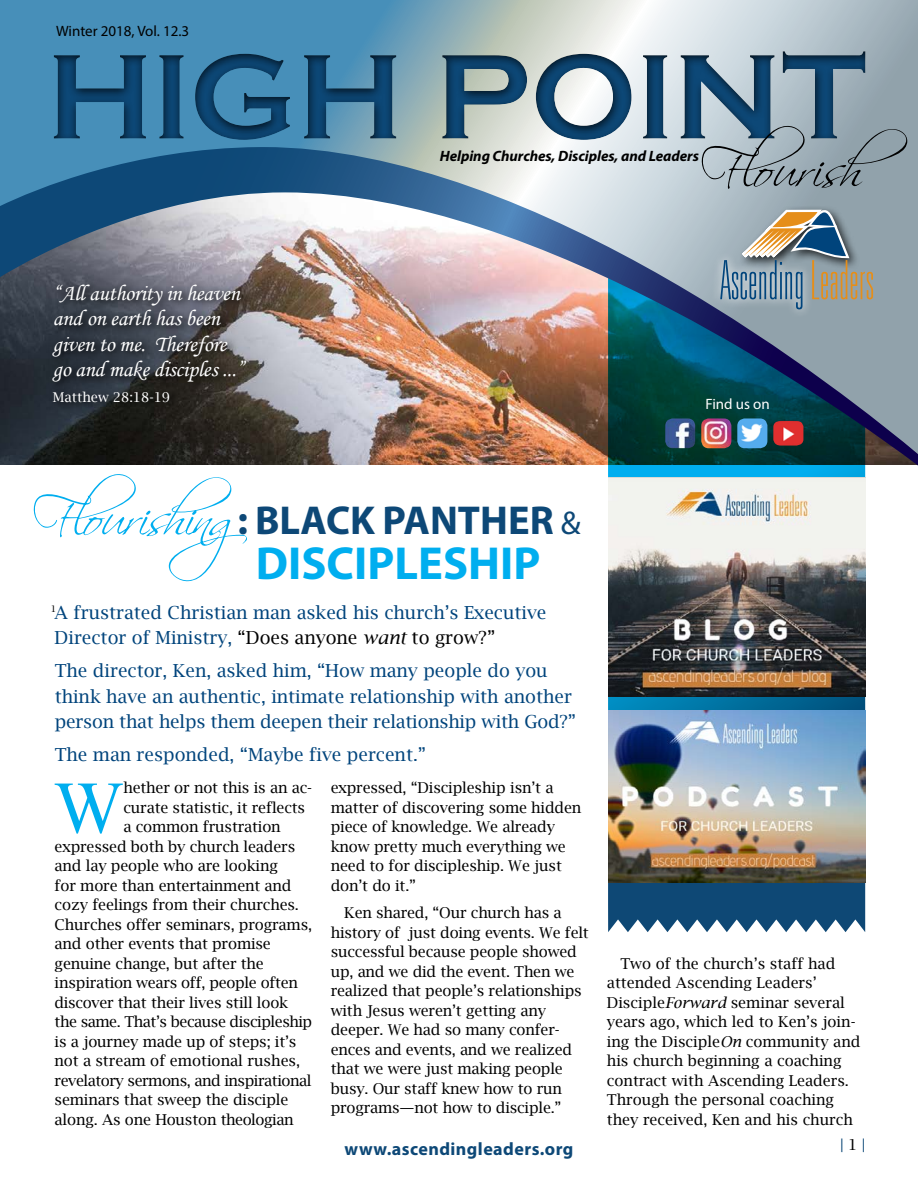
<style>
.page{position:relative;width:918px;height:1188px;background:#fff}
.page>*{position:absolute;margin:0;border:0;box-sizing:border-box;transform-origin:0 0}
.t1{font:73.95px "Times New Roman";color:#00aeef}
.t2{font:700 46.5px "Myriad Pro";color:#00aeef}
.t3{font:700 40.5px "Myriad Pro";color:#0d4877}
.t4{font:22.5px/25.5px "Monotype Corsiva";letter-spacing:-.01em;color:#fff}
.t5{font:18px/25.5px "Lucida Bright";color:#00447c}
.t6{font:700 18px "Myriad Pro";letter-spacing:.025em;color:#0d4877}
.t7{font:15px/19.5px "Lucida Bright";letter-spacing:-.01em;color:#000}
.t8{font:15px "Lucida Bright";letter-spacing:-.03em;color:#000}
.t9{font:italic 700 15px "Myriad Pro";letter-spacing:-.005em;color:#000}
.t10{font:15px "Myriad Pro";color:#000}
.t11{font:15px "Myriad Pro";color:#fff}
.t12{font:15px "Lucida Bright";color:#0d4877}
.t13{font:13.5px "Lucida Bright";color:#fff}
.t14{font:9px "Lucida Bright";color:#000}
.s1{font-weight:400;font-size:33px}
.s2{color:#000}
.s3{font-style:italic;color:#000}
.s4{font-style:italic}
</style>
<div class="page">
<svg style="left:608px;top:466px;width:257px;height:466px;background:#1f6e9b"></svg>
<svg style="left:0;top:0;width:918px;height:147px;background:#85aec3"></svg>
<img style="left:0;top:147px;width:918px;height:319px">
<div style="left:41px;top:40px;width:837px;height:100px;background:#000;opacity:.75"></div>
<svg style="left:650px;top:126px;width:257px;height:222px;background:#8c9da8"></svg>
<svg style="left:48px;top:279px;width:209px;height:134px;background:#3f4146"></svg>
<img style="left:665px;top:418px;width:30px;height:30px">
<img style="left:701px;top:418px;width:30px;height:30px">
<img style="left:737px;top:418px;width:30px;height:30px">
<img style="left:773px;top:421px;width:30px;height:25px">
<img style="left:608px;top:477px;width:257px;height:220px">
<img style="left:608px;top:711px;width:257px;height:172px">
<svg style="left:33px;top:474px;width:214px;height:107px"></svg>
<p class="t10" style="left:56px;top:22px;width:135px">Winter 2018, Vol. 12.3</p>
<h3 class="t4" style="left:53px;top:280px;width:193px">“All authority in heaven and on earth has been given to me. Therefore go and make disciples ...”</h3>
<p class="t13" style="left:53px;top:389px;width:119px">Matthew 28:18-19</p>
<p class="t9" style="left:440px;top:147px;width:261px">Helping Churches, Disciples, and Leaders</p>
<p class="t11" style="left:705px;top:395px;width:66px">Find us on</p>
<h3 class="t3" style="left:238px;top:494px;width:345px">: Black Panther <span class="s1">&amp;</span></h3>
<h2 class="t2" style="left:256px;top:533px;width:282px">Discipleship</h2>
<p class="t5" style="left:55px;top:600px;width:493px">A frustrated Christian man asked his church’s Executive<br>Director of Ministry, <span class="s2">“Does anyone</span> <span class="s3">want</span> <span class="s2">to grow?”</span></p>
<p class="t5" style="left:55px;top:658px;width:523px">The director, Ken, asked him, “How many people do you think have an authentic, intimate relationship with another person that helps them deepen their relationship with God?”</p>
<p class="t5" style="left:55px;top:742px;width:373px">The man responded, “Maybe five percent.”</p>
<p class="t14" style="left:51px;top:603px;width:7px">1</p>
<h1 class="t1" style="left:54px;top:758px;width:71px">W</h1>
<p class="t7" style="left:123px;top:778px;width:190px">hether or not this is an ac-</p>
<p class="t7" style="left:123px;top:798px;width:183px">curate statistic, it reflects</p>
<p class="t7" style="left:123px;top:817px;width:159px">a common frustration</p>
<p class="t7" style="left:55px;top:837px;width:242px">expressed both by church leaders</p>
<p class="t7" style="left:55px;top:856px;width:225px">and lay people who are looking</p>
<p class="t7" style="left:55px;top:876px;width:238px">for more than entertainment and</p>
<p class="t7" style="left:55px;top:895px;width:246px">cozy feelings from their churches.</p>
<p class="t7" style="left:55px;top:915px;width:259px">Churches offer seminars, programs,</p>
<p class="t7" style="left:55px;top:934px;width:218px">and other events that promise</p>
<p class="t7" style="left:55px;top:954px;width:211px">genuine change, but after the</p>
<p class="t7" style="left:55px;top:973px;width:245px">inspiration wears off, people often</p>
<p class="t7" style="left:55px;top:993px;width:235px">discover that their lives still look</p>
<p class="t8" style="left:55px;top:1014px;width:259px">the same. That’s because discipleship</p>
<p class="t7" style="left:55px;top:1032px;width:243px">is a journey made up of steps; it’s</p>
<p class="t7" style="left:55px;top:1051px;width:247px">not a stream of emotional rushes,</p>
<p class="t8" style="left:55px;top:1072px;width:258px">revelatory sermons, and inspirational</p>
<p class="t7" style="left:55px;top:1090px;width:235px">seminars that sweep the disciple</p>
<p class="t7" style="left:55px;top:1110px;width:240px">along. As one Houston theologian</p>
<p class="t7" style="left:331px;top:778px;width:252px">expressed, “Discipleship isn’t a matter of discovering some hidden piece of knowledge. We already know pretty much everything we need to for discipleship. We just don’t do it.”</p>
<p class="t7" style="left:331px;top:903px;width:260px;text-indent:14px">Ken shared, “Our church has a history of just doing events. We felt successful because people showed up, and we did the event. Then we realized that people’s relationships with Jesus weren’t getting any deeper. We had so many confer&shy;ences and events, and we realized that we were just making people busy. Our staff knew how to run programs—not how to disciple.”</p>
<p class="t6" style="left:345px;top:1137px;width:230px">www.ascendingleaders.org</p>
<p class="t7" style="left:607px;top:954px;width:255px;text-indent:14px">Two of the church’s staff had attended Ascending Leaders’<br>Disciple<span class="s4">Forward</span> seminar several years ago, which led to Ken’s join&shy;ing the Disciple<span class="s4">On</span> community and his church beginning a coaching contract with Ascending Leaders.<br>Through the personal coaching they received, Ken and his church</p>
<p class="t12" style="left:840px;top:1137px;width:27px">|<span class="s2">1</span>|</p>
</div>
